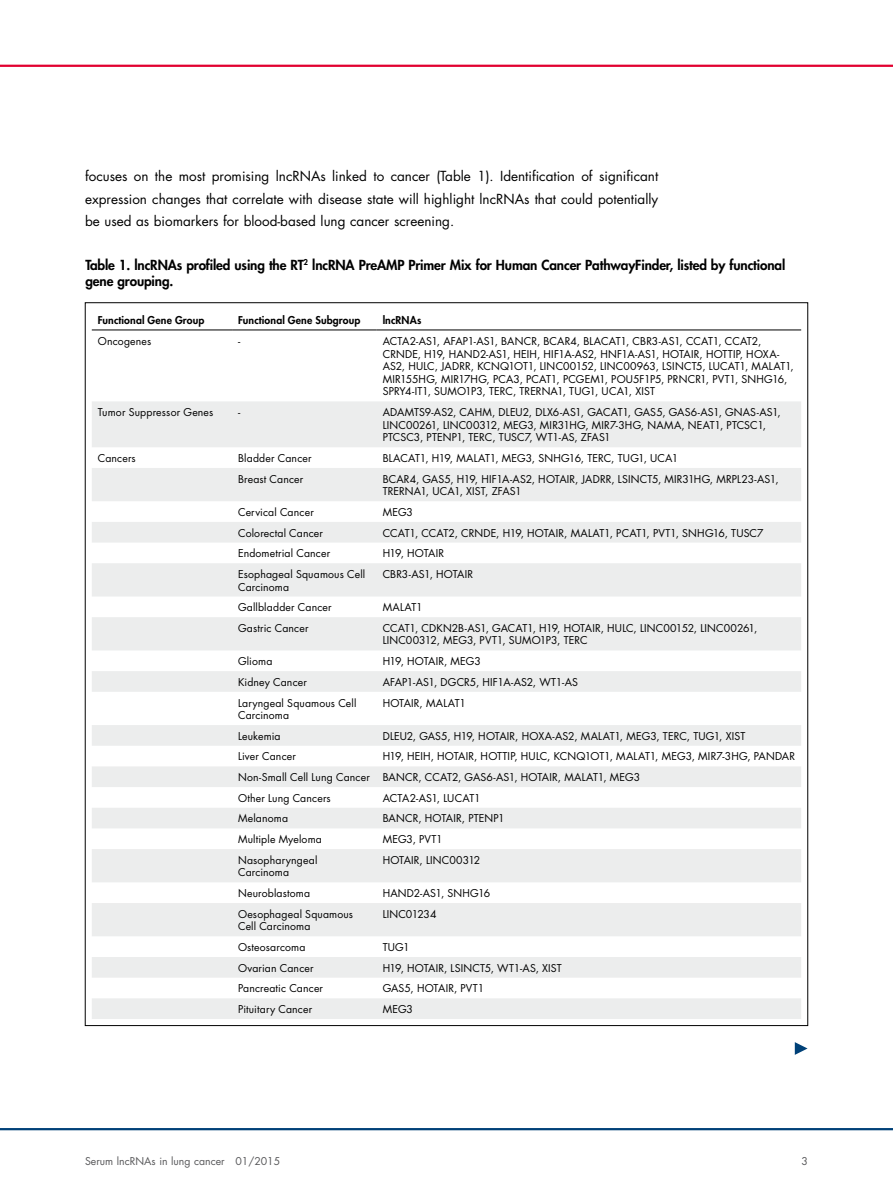
<style>
.page{position:relative;width:893px;height:1191px;background:#fff}
.page>*{position:absolute;margin:0;border:0;box-sizing:border-box;transform-origin:0 0}
.t1{font:13.5px/22.5px "Futura Std";color:#000;text-align:justify}
.t2{font:800 13.5px/16.2px "Futura Std";letter-spacing:-.01em;color:#000}
.t3{font:10.5px/12.6px "Futura Std";letter-spacing:.01em;color:#000}
.t4{font:800 10.5px "Futura Std";letter-spacing:.01em;color:#000}
.t5{font:10.5px "Futura Std";color:#58585a}
.t6{font:10.5px "Futura Std";letter-spacing:-.025em;color:#000}
</style>
<div class="page">
<hr style="left:0;top:65px;width:893px;height:2px;background:#e20030">
<hr style="left:0;top:1128px;width:893px;height:2px;background:#004178">
<svg style="left:92px;top:401px;width:709px;height:618px;fill:#eceded"></svg>
<hr style="left:92px;top:329px;width:140px;height:1px;background:#000">
<hr style="left:232px;top:329px;width:145px;height:1px;background:#000">
<hr style="left:377px;top:329px;width:424px;height:1px;background:#000">
<svg style="left:795px;top:1042px;width:12px;height:12px"></svg>
<p class="t1" style="left:85px;top:165px;width:575px">focuses on the most promising lncRNAs linked to cancer (Table 1). Identification of significant expression changes that correlate with disease state will highlight lncRNAs that could potentially be used as biomarkers for blood-based lung cancer screening.</p>
<p class="t2" style="left:85px;top:257px;width:701px">Table 1. lncRNAs profiled using the RT<sup>2</sup> lncRNA PreAMP Primer Mix for Human Cancer PathwayFinder, listed by functional gene grouping.</p>
<p class="t4" style="left:98px;top:313px;width:108px">Functional Gene Group</p>
<p class="t4" style="left:238px;top:313px;width:124px">Functional Gene Subgroup</p>
<p class="t4" style="left:383px;top:313px;width:40px">lncRNAs</p>
<p class="t3" style="left:98px;top:335px;width:55px">Oncogenes</p>
<p class="t3" style="left:238px;top:335px;width:4px">-</p>
<p class="t3" style="left:383px;top:335px;width:413px">ACTA2-AS1, AFAP1-AS1, BANCR, BCAR4, BLACAT1, CBR3-AS1, CCAT1, CCAT2, CRNDE, H19, HAND2-AS1, HEIH, HIF1A-AS2, HNF1A-AS1, HOTAIR, HOTTIP, HOXA-AS2, HULC, JADRR, KCNQ1OT1, LINC00152, LINC00963, LSINCT5, LUCAT1, MALAT1, MIR155HG, MIR17HG, PCA3, PCAT1, PCGEM1, POU5F1P5, PRNCR1, PVT1, SNHG16, SPRY4-IT1, SUMO1P3, TERC, TRERNA1, TUG1, UCA1, XIST</p>
<p class="t3" style="left:98px;top:406px;width:117px">Tumor Suppressor Genes</p>
<p class="t3" style="left:238px;top:406px;width:4px">-</p>
<p class="t3" style="left:383px;top:406px;width:400px">ADAMTS9-AS2, CAHM, DLEU2, DLX6-AS1, GACAT1, GAS5, GAS6-AS1, GNAS-AS1,<br>LINC00261, LINC00312, MEG3, MIR31HG, MIR7-3HG, NAMA, NEAT1, PTCSC1,<br>PTCSC3, PTENP1, TERC, TUSC7, WT1-AS, ZFAS1</p>
<p class="t3" style="left:98px;top:452px;width:40px">Cancers</p>
<p class="t3" style="left:238px;top:452px;width:75px">Bladder Cancer</p>
<p class="t3" style="left:383px;top:452px;width:297px">BLACAT1, H19, MALAT1, MEG3, SNHG16, TERC, TUG1, UCA1</p>
<p class="t3" style="left:238px;top:472px;width:67px">Breast Cancer</p>
<p class="t3" style="left:383px;top:472px;width:397px">BCAR4, GAS5, H19, HIF1A-AS2, HOTAIR, JADRR, LSINCT5, MIR31HG, MRPL23-AS1,<br>TRERNA1, UCA1, XIST, ZFAS1</p>
<p class="t3" style="left:238px;top:506px;width:77px">Cervical Cancer</p>
<p class="t3" style="left:383px;top:506px;width:32px">MEG3</p>
<p class="t3" style="left:238px;top:526px;width:86px">Colorectal Cancer</p>
<p class="t3" style="left:383px;top:526px;width:382px">CCAT1, CCAT2, CRNDE, H19, HOTAIR, MALAT1, PCAT1, PVT1, SNHG16, TUSC7</p>
<p class="t3" style="left:238px;top:547px;width:94px">Endometrial Cancer</p>
<p class="t6" style="left:383px;top:546px;width:63px">H19, HOTAIR</p>
<p class="t3" style="left:238px;top:568px;width:129px">Esophageal Squamous Cell<br>Carcinoma</p>
<p class="t3" style="left:383px;top:568px;width:92px">CBR3-AS1, HOTAIR</p>
<p class="t3" style="left:238px;top:601px;width:95px">Gallbladder Cancer</p>
<p class="t3" style="left:383px;top:601px;width:41px">MALAT1</p>
<p class="t3" style="left:238px;top:622px;width:72px">Gastric Cancer</p>
<p class="t3" style="left:383px;top:622px;width:376px">CCAT1, CDKN2B-AS1, GACAT1, H19, HOTAIR, HULC, LINC00152, LINC00261,<br>LINC00312, MEG3, PVT1, SUMO1P3, TERC</p>
<p class="t3" style="left:238px;top:655px;width:36px">Glioma</p>
<p class="t3" style="left:383px;top:655px;width:100px">H19, HOTAIR, MEG3</p>
<p class="t3" style="left:238px;top:676px;width:70px">Kidney Cancer</p>
<p class="t3" style="left:383px;top:676px;width:197px">AFAP1-AS1, DGCR5, HIF1A-AS2, WT1-AS</p>
<p class="t3" style="left:238px;top:696px;width:120px">Laryngeal Squamous Cell<br>Carcinoma</p>
<p class="t3" style="left:383px;top:696px;width:85px">HOTAIR, MALAT1</p>
<p class="t3" style="left:238px;top:729px;width:44px">Leukemia</p>
<p class="t3" style="left:383px;top:729px;width:364px">DLEU2, GAS5, H19, HOTAIR, HOXA-AS2, MALAT1, MEG3, TERC, TUG1, XIST</p>
<p class="t3" style="left:238px;top:750px;width:59px">Liver Cancer</p>
<p class="t3" style="left:238px;top:746px;width:559px;line-height:20.7px;text-indent:145px">H19, HEIH, HOTAIR, HOTTIP, HULC, KCNQ1OT1, MALAT1, MEG3, MIR7-3HG, PANDAR<br>Non-Small Cell Lung Cancer BANCR, CCAT2, GAS6-AS1, HOTAIR, MALAT1, MEG3<br>Other Lung Cancers</p>
<p class="t3" style="left:383px;top:791px;width:99px">ACTA2-AS1, LUCAT1</p>
<p class="t3" style="left:238px;top:812px;width:52px">Melanoma</p>
<p class="t3" style="left:383px;top:812px;width:124px">BANCR, HOTAIR, PTENP1</p>
<p class="t3" style="left:238px;top:833px;width:85px">Multiple Myeloma</p>
<p class="t3" style="left:383px;top:833px;width:62px">MEG3, PVT1</p>
<p class="t3" style="left:238px;top:853px;width:81px">Nasopharyngeal<br>Carcinoma</p>
<p class="t3" style="left:383px;top:853px;width:99px">HOTAIR, LINC00312</p>
<p class="t3" style="left:238px;top:887px;width:73px">Neuroblastoma</p>
<p class="t3" style="left:383px;top:887px;width:109px">HAND2-AS1, SNHG16</p>
<p class="t3" style="left:238px;top:907px;width:117px">Oesophageal Squamous<br>Cell Carcinoma</p>
<p class="t3" style="left:383px;top:907px;width:55px">LINC01234</p>
<p class="t3" style="left:238px;top:941px;width:69px">Osteosarcoma</p>
<p class="t3" style="left:383px;top:941px;width:28px">TUG1</p>
<p class="t3" style="left:238px;top:961px;width:77px">Ovarian Cancer</p>
<p class="t3" style="left:383px;top:961px;width:181px">H19, HOTAIR, LSINCT5, WT1-AS, XIST</p>
<p class="t3" style="left:238px;top:982px;width:87px">Pancreatic Cancer</p>
<p class="t3" style="left:383px;top:982px;width:103px">GAS5, HOTAIR, PVT1</p>
<p class="t3" style="left:238px;top:1003px;width:76px">Pituitary Cancer</p>
<p class="t3" style="left:383px;top:1003px;width:32px">MEG3</p>
<p class="t5" style="left:85px;top:1154px;width:197px">Serum lncRNAs in lung cancer 01/2015</p>
<p class="t5" style="left:801px;top:1154px;width:8px">3</p>
</div>
